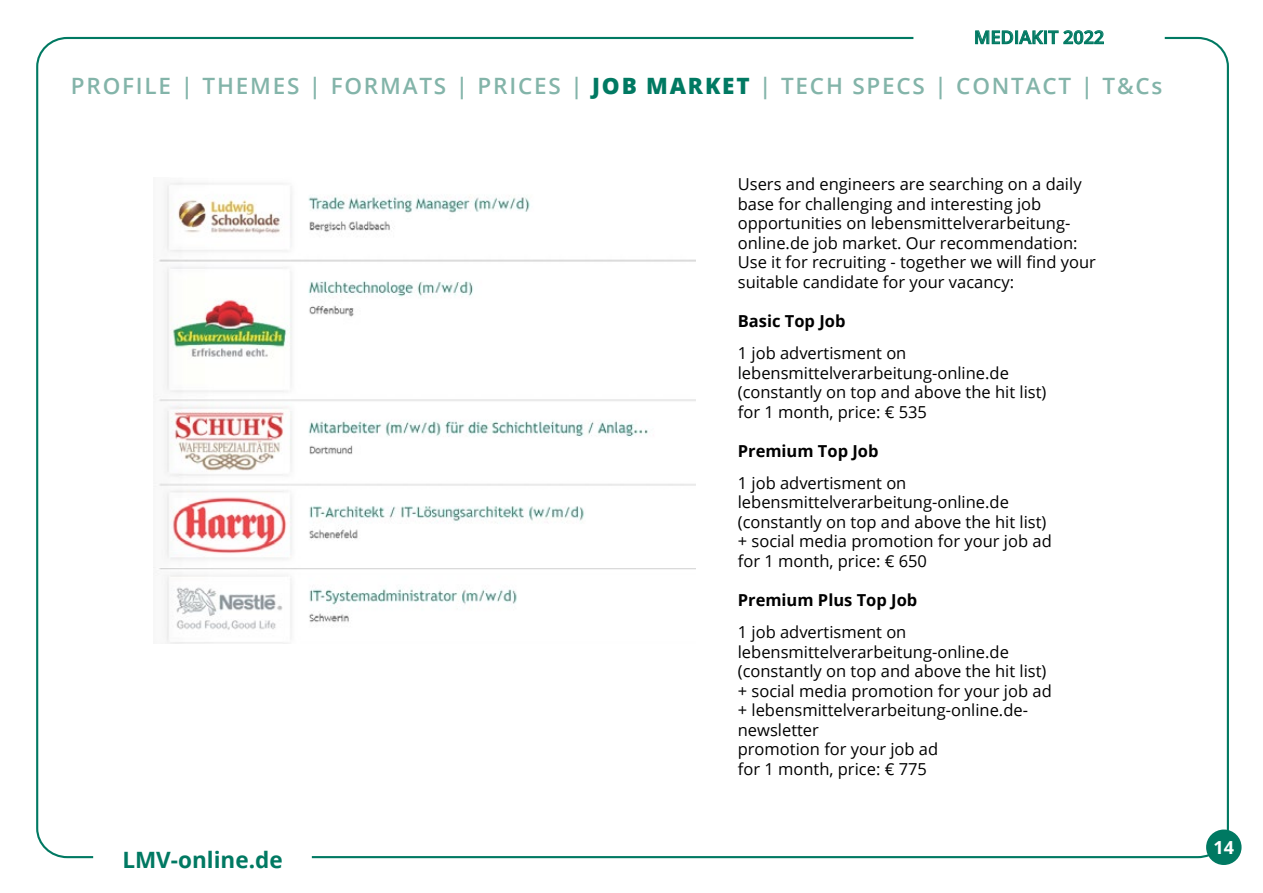
<style>
.page{position:relative;width:1263px;height:893px;background:#fff}
.page>*{position:absolute;margin:0;border:0;box-sizing:border-box;transform-origin:0 0}
.t1{font:600 22.5px "Open Sans";letter-spacing:.08em;color:#83b4a9}
.t2{font:700 22.5px "Open Sans";color:#007962}
.t3{font:600 18px "Open Sans";color:#007962}
.t4{font:700 18px "Open Sans";color:#fff}
.t5{font:16.5px/19.5px "Open Sans";color:#000}
.t6{font:700 16.5px "Open Sans";color:#000}
.s1{font-weight:800;color:#007962}
</style>
<div class="page">
<svg style="left:913px;top:30px;width:252px;height:15px"></svg>
<div style="left:1206px;top:829px;width:35px;height:36px;background:#007962;border-radius:50%"></div>
<img style="left:154px;top:182px;width:541px;height:461px">
<p class="t3" style="left:974px;top:25px;width:132px">MEDIAKIT 2022</p>
<h1 class="t1" style="left:71px;top:70px;width:1093px">PROFILE | THEMES | FORMATS | PRICES | <span class="s1">JOB MARKET</span> | TECH SPECS | CONTACT | T&amp;Cs</h1>
<h1 class="t2" style="left:122px;top:844px;width:162px">LMV-online.de</h1>
<p class="t5" style="left:738px;top:174px;width:360px">Users and engineers are searching on a daily base for challenging and interesting job opportunities on lebensmittelverarbeitung&shy;online.de job market. Our recommendation:<br>Use it for recruiting - together we will find your suitable candidate for your vacancy:</p>
<p class="t6" style="left:738px;top:309px;width:109px">Basic Top Job</p>
<p class="t5" style="left:738px;top:343px;width:310px">1 job advertisment on lebensmittelverarbeitung-online.de (constantly on top and above the hit list) for 1 month, price: € 535</p>
<p class="t6" style="left:738px;top:439px;width:142px">Premium Top Job</p>
<p class="t5" style="left:738px;top:473px;width:315px">1 job advertisment on lebensmittelverarbeitung-online.de (constantly on top and above the hit list) + social media promotion for your job ad for 1 month, price: € 650</p>
<p class="t6" style="left:738px;top:588px;width:181px">Premium Plus Top Job</p>
<p class="t5" style="left:738px;top:622px;width:315px">1 job advertisment on lebensmittelverarbeitung-online.de (constantly on top and above the hit list) + social media promotion for your job ad + lebensmittelverarbeitung-online.de&shy;newsletter<br>promotion for your job ad<br>for 1 month, price: € 775</p>
<p class="t4" style="left:1213px;top:835px;width:22px">14</p>
</div>
